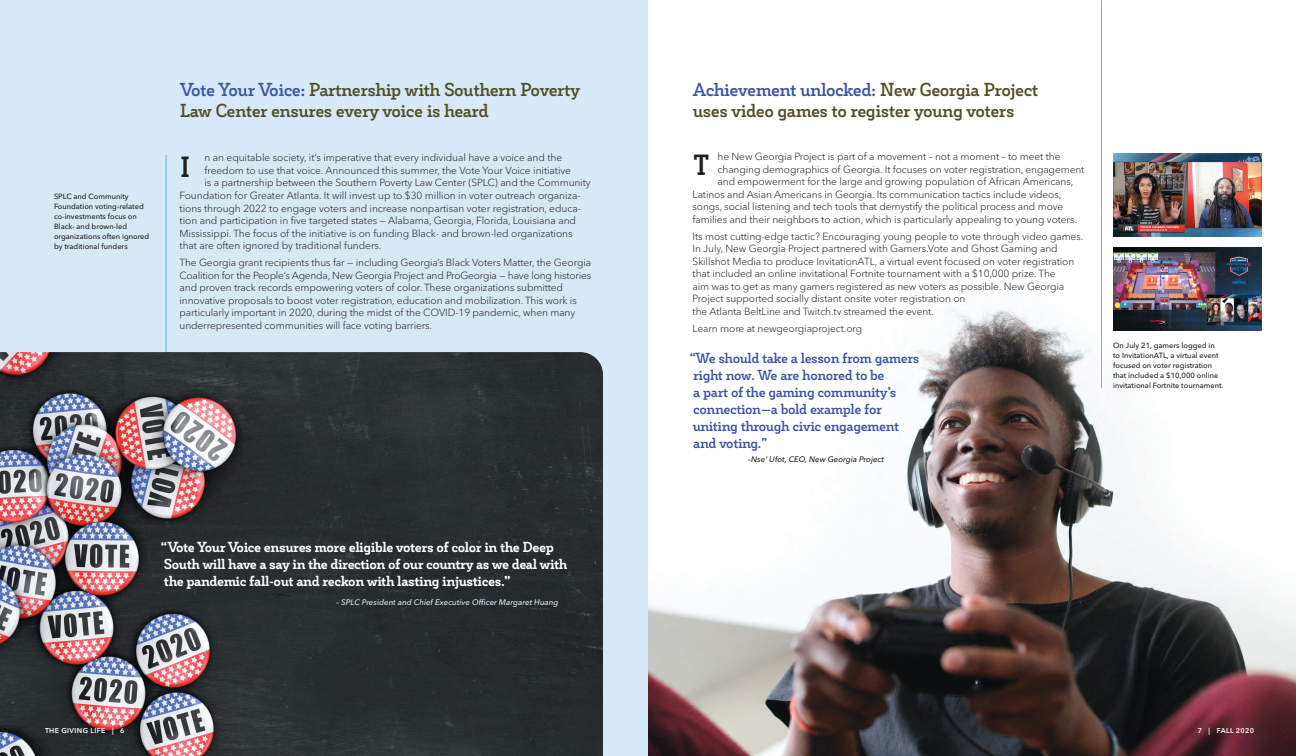
<style>
.page{position:relative;width:1296px;height:756px;background:#fff}
.page>*{position:absolute;margin:0;border:0;box-sizing:border-box;transform-origin:0 0}
.t1{font:700 28px "Decour Cnd";color:#231f20}
.t2{font:700 18px/21.6px "Decour";letter-spacing:-.03em;color:#514e25}
.t3{font:900 14px/17px "Decour";letter-spacing:-.03em;color:#fff}
.t4{font:700 14px/17px "Decour";letter-spacing:-.03em;color:#3c54a2}
.t5{font:300 10.2px/12.5px "Avenir Next LT Pro";letter-spacing:-.01em;color:#231f20}
.t6{font:italic 500 8px "Avenir Next LT Pro";color:#daebf8}
.t7{font:italic 500 8px "Avenir Next LT Pro";color:#231f20}
.t8{font:500 7.5px/10px "Avenir Next LT Pro";color:#231f20}
.t9{font:600 7px "Avenir Next LT Pro";letter-spacing:.05em;color:#fff}
.s1{color:#3c54a2}
</style>
<div class="page">
<img style="left:648px;top:215px;width:648px;height:541px">
<div style="left:0;top:0;width:648px;height:756px;background:#d6e9f7"></div>
<hr style="left:166px;top:155px;width:1px;height:601px;background:#61b4e4">
<img style="left:0;top:352px;width:603px;height:404px">
<img style="left:1113px;top:247px;width:148px;height:84px">
<img style="left:1113px;top:154px;width:148px;height:83px">
<hr style="left:1101px;top:0;width:1px;height:388px;background:#61b4e4">
<p class="t8" style="left:54px;top:192px;width:97px">SPLC and Community<br>Foundation voting-related co-investments focus on<br>Black- and brown-led organizations often ignored by traditional funders</p>
<h2 class="t2" style="left:180px;top:79px;width:402px"><span class="s1">Vote Your Voice:</span> Partnership with Southern Poverty<br>Law Center ensures every voice is heard</h2>
<p class="t5" style="left:204px;top:152px;width:359px">n an equitable society, it’s imperative that every individual have a voice and the</p>
<p class="t5" style="left:204px;top:164px;width:368px">freedom to use that voice. Announced this summer, the Vote Your Voice initiative</p>
<p class="t5" style="left:204px;top:177px;width:388px">is a partnership between the Southern Poverty Law Center (SPLC) and the Community</p>
<p class="t5" style="left:180px;top:189px;width:403px">Foundation for Greater Atlanta. It will invest up to $30 million in voter outreach organiza-</p>
<p class="t5" style="left:180px;top:202px;width:403px">tions through 2022 to engage voters and increase nonpartisan voter registration, educa-</p>
<p class="t5" style="left:180px;top:214px;width:398px">tion and participation in five targeted states — Alabama, Georgia, Florida, Louisiana and</p>
<p class="t5" style="left:180px;top:227px;width:395px">Mississippi. The focus of the initiative is on funding Black- and brown-led organizations</p>
<p class="t5" style="left:180px;top:239px;width:204px">that are often ignored by traditional funders.</p>
<p class="t5" style="left:180px;top:256px;width:413px">The Georgia grant recipients thus far — including Georgia’s Black Voters Matter, the Georgia Coalition for the People’s Agenda, New Georgia Project and ProGeorgia — have long histories and proven track records empowering voters of color. These organizations submitted innovative proposals to boost voter registration, education and mobilization. This work is particularly important in 2020, during the midst of the COVID-19 pandemic, when many underrepresented communities will face voting barriers.</p>
<h1 class="t1" style="left:181px;top:149px;width:11px">I</h1>
<h3 class="t3" style="left:161px;top:539px;width:408px">“Vote Your Voice ensures more eligible voters of color in the Deep<br>South will have a say in the direction of our country as we deal with the pandemic fall-out and reckon with lasting injustices.”</h3>
<p class="t6" style="left:336px;top:598px;width:224px">– SPLC President and Chief Executive Officer Margaret Huang</p>
<p class="t9" style="left:45px;top:727px;width:81px">THE GIVING LIFE | 6</p>
<h2 class="t2" style="left:693px;top:79px;width:347px;line-height:21px"><span class="s1">Achievement unlocked:</span> New Georgia Project uses video games to register young voters</h2>
<p class="t5" style="left:718px;top:150px;width:344px">he New Georgia Project is part of a movement – not a moment – to meet the</p>
<p class="t5" style="left:718px;top:163px;width:368px">changing demographics of Georgia. It focuses on voter registration, engagement</p>
<p class="t5" style="left:718px;top:175px;width:357px">and empowerment for the large and growing population of African Americans,</p>
<p class="t5" style="left:693px;top:188px;width:370px">Latinos and Asian Americans in Georgia. Its communication tactics include videos,</p>
<p class="t5" style="left:693px;top:200px;width:372px">songs, social listening and tech tools that demystify the political process and move</p>
<p class="t5" style="left:693px;top:213px;width:386px">families and their neighbors to action, which is particularly appealing to young voters.</p>
<p class="t5" style="left:693px;top:230px;width:392px">Its most cutting-edge tactic? Encouraging young people to vote through video games.<br>In July, New Georgia Project partnered with Gamers.Vote and Ghost Gaming and Skillshot Media to produce InvitationATL, a virtual event focused on voter registration that included an online invitational Fortnite tournament with a $10,000 prize. The<br>aim was to get as many gamers registered as new voters as possible. New Georgia Project supported socially distant onsite voter registration on<br>the Atlanta BeltLine and Twitch.tv streamed the event.</p>
<p class="t5" style="left:693px;top:322px;width:171px">Learn more at newgeorgiaproject.org</p>
<h1 class="t1" style="left:694px;top:148px;width:17px">T</h1>
<h3 class="t4" style="left:690px;top:350px;width:231px">“We should take a lesson from gamers right now. We are honored to be<br>a part of the gaming community’s connection—a bold example for uniting through civic engagement and voting.”</h3>
<p class="t7" style="left:748px;top:454px;width:138px">–Nse’ Ufot, CEO, New Georgia Project</p>
<p class="t8" style="left:1113px;top:340px;width:112px">On July 21, gamers logged in to InvitationATL, a virtual event focused on voter registration that included a $10,000 online invitational Fortnite tournament.</p>
<p class="t9" style="left:1198px;top:727px;width:58px">7 | FALL 2020</p>
</div>
